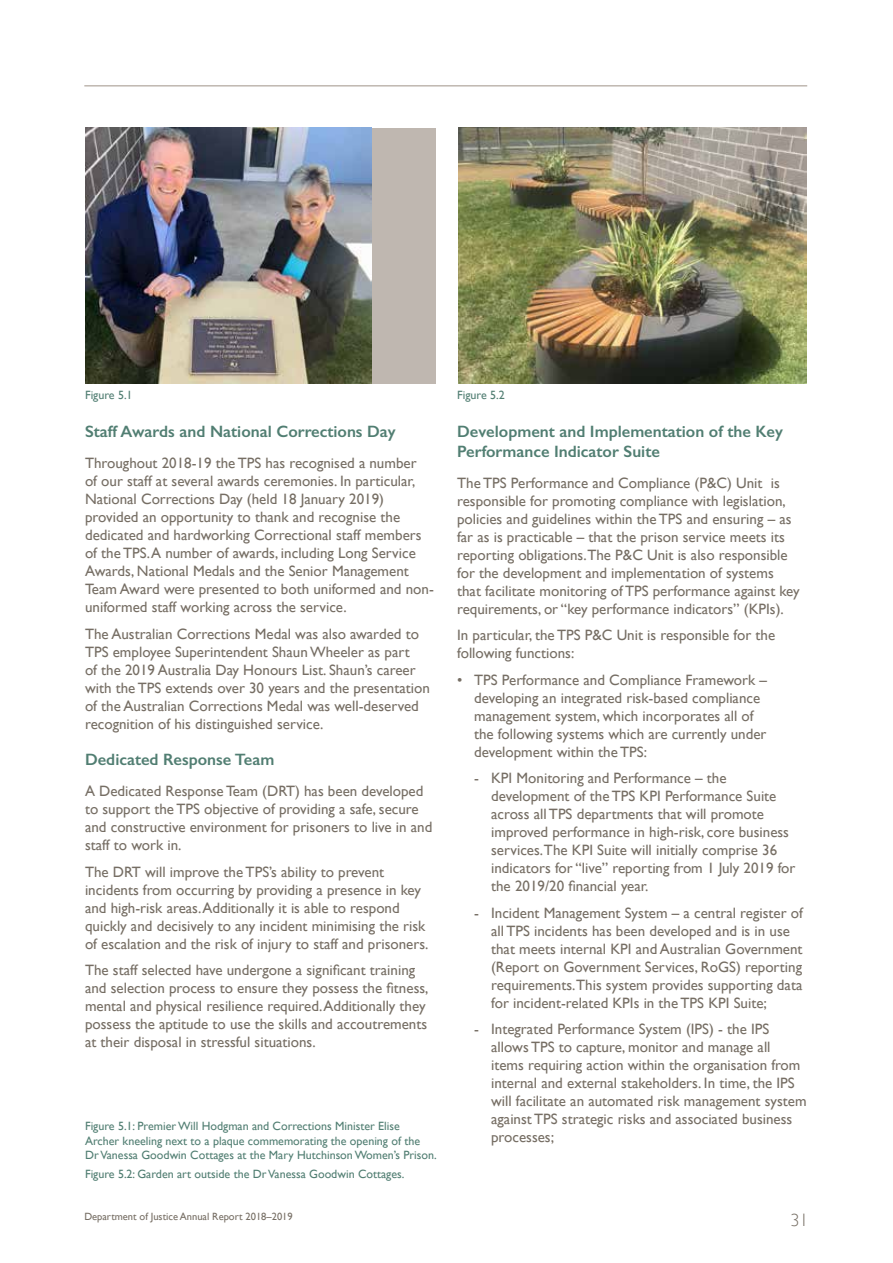
<style>
.page{position:relative;width:893px;height:1263px;background:#fff}
.page>*{position:absolute;margin:0;border:0;box-sizing:border-box;transform-origin:0 0}
.t1{font:300 18px "Gill Sans";color:#766e64}
.t2{font:600 16.5px/19.8px "Gill Sans";color:#517e72}
.t3{font:15px/18px "Gill Sans";color:#766e64}
.t4{font:12px/14.4px "Gill Sans";color:#517e72}
.t5{font:10.5px "Gill Sans";color:#766e64}
</style>
<div class="page">
<hr style="left:84px;top:85px;width:723px;height:2px;background:#bfb7b0">
<img style="left:458px;top:128px;width:349px;height:255px">
<div style="left:85px;top:128px;width:351px;height:255px;background:#bfb7b0"></div>
<img style="left:85px;top:128px;width:287px;height:255px">
<p class="t4" style="left:85px;top:387px;width:49px">Figure 5.1</p>
<p class="t4" style="left:457px;top:387px;width:49px">Figure 5.2</p>
<h4 class="t2" style="left:457px;top:422px;width:327px">Development and Implementation of the Key<br>Performance Indicator Suite</h4>
<p class="t3" style="left:457px;top:474px;width:344px">The TPS Performance and Compliance (P&amp;C) Unit is responsible for promoting compliance with legislation, policies and guidelines within the TPS and ensuring – as far as is practicable – that the prison service meets its reporting obligations.The P&amp;C Unit is also responsible for the development and implementation of systems that facilitate monitoring of TPS performance against key requirements, or “key performance indicators” (KPIs).</p>
<p class="t3" style="left:457px;top:626px;width:320px">In particular, the TPS P&amp;C Unit is responsible for the following functions:</p>
<p class="t3" style="left:474px;top:671px;width:294px;text-indent:-17px">• TPS Performance and Compliance Framework – developing an integrated risk-based compliance management system, which incorporates all of the following systems which are currently under development within the TPS:</p>
<p class="t3" style="left:491px;top:769px;width:306px;text-indent:-17px">- KPI Monitoring and Performance – the development of the TPS KPI Performance Suite across all TPS departments that will promote improved performance in high-risk, core business services.The KPI Suite will initially comprise 36 indicators for “live” reporting from 1 July 2019 for the 2019/20 financial year.</p>
<p class="t3" style="left:491px;top:904px;width:313px;text-indent:-17px">- Incident Management System – a central register of all TPS incidents has been developed and is in use that meets internal KPI and Australian Government (Report on Government Services, RoGS) reporting requirements.This system provides supporting data for incident-related KPIs in the TPS KPI Suite;</p>
<p class="t3" style="left:491px;top:1020px;width:317px;text-indent:-17px">- Integrated Performance System (IPS) - the IPS allows TPS to capture, monitor and manage all items requiring action within the organisation from internal and external stakeholders. In time, the IPS will facilitate an automated risk management system against TPS strategic risks and associated business processes;</p>
<h4 class="t2" style="left:85px;top:422px;width:312px">Staff Awards and National Corrections Day</h4>
<p class="t3" style="left:85px;top:454px;width:350px">Throughout 2018-19 the TPS has recognised a number<br>of our staff at several awards ceremonies. In particular, National Corrections Day (held 18 January 2019) provided an opportunity to thank and recognise the dedicated and hardworking Correctional staff members of the TPS. A number of awards, including Long Service Awards, National Medals and the Senior Management Team Award were presented to both uniformed and non&shy;uniformed staff working across the service.</p>
<p class="t3" style="left:85px;top:624px;width:346px">The Australian Corrections Medal was also awarded to TPS employee Superintendent Shaun Wheeler as part<br>of the 2019 Australia Day Honours List. Shaun’s career with the TPS extends over 30 years and the presentation of the Australian Corrections Medal was well-deserved recognition of his distinguished service.</p>
<h4 class="t2" style="left:85px;top:750px;width:191px">Dedicated Response Team</h4>
<p class="t3" style="left:85px;top:782px;width:349px">A Dedicated Response Team (DRT) has been developed to support the TPS objective of providing a safe, secure and constructive environment for prisoners to live in and staff to work in.</p>
<p class="t3" style="left:85px;top:862px;width:345px">The DRT will improve the TPS’s ability to prevent incidents from occurring by providing a presence in key and high-risk areas. Additionally it is able to respond quickly and decisively to any incident minimising the risk of escalation and the risk of injury to staff and prisoners.</p>
<p class="t3" style="left:85px;top:961px;width:345px">The staff selected have undergone a significant training and selection process to ensure they possess the fitness, mental and physical resilience required. Additionally they possess the aptitude to use the skills and accoutrements at their disposal in stressful situations.</p>
<p class="t4" style="left:85px;top:1119px;width:353px">Figure 5.1: Premier Will Hodgman and Corrections Minister Elise<br>Archer kneeling next to a plaque commemorating the opening of the<br>Dr Vanessa Goodwin Cottages at the Mary Hutchinson Women’s Prison.</p>
<p class="t4" style="left:85px;top:1166px;width:321px">Figure 5.2: Garden art outside the Dr Vanessa Goodwin Cottages.</p>
<p class="t5" style="left:84px;top:1210px;width:210px">Department of Justice Annual Report 2018–2019</p>
<p class="t1" style="left:791px;top:1206px;width:19px">31</p>
</div>
